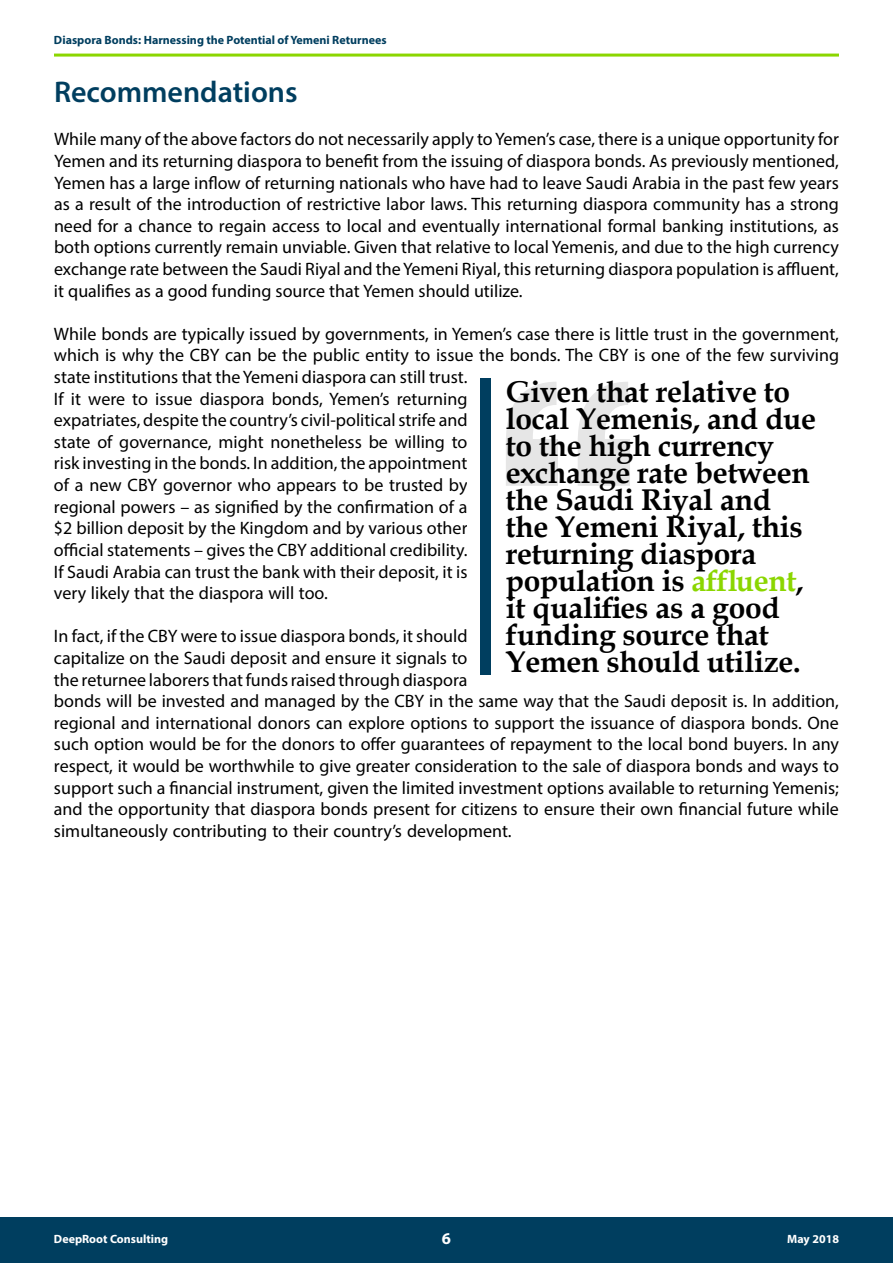
<style>
.page{position:relative;width:893px;height:1263px;background:#fff}
.page>*{position:absolute;margin:0;border:0;box-sizing:border-box;transform-origin:0 0}
.t1{font:700 30px/27px "Book Antiqua";letter-spacing:-.01em;color:#000}
.t2{font:600 30px "Myriad Pro";color:#003e5f}
.t3{font:18px/21.6px "Myriad Pro";color:#000}
.t4{font:700 16.5px "Myriad Pro";color:#fff}
.t5{font:700 12px "Myriad Pro";color:#003e5f}
.t6{font:700 12px "Myriad Pro";color:#fff}
.s1{color:#8bd600}
</style>
<div class="page">
<div style="left:0;top:1217px;width:893px;height:46px;background:#003e5f"></div>
<hr style="left:54px;top:54px;width:785px;height:3px;background:#8bd600">
<div style="left:480px;top:378px;width:11px;height:297px;background:#003e5f"></div>
<svg style="left:506px;top:382px;width:124px;height:104px"></svg>
<p class="t5" style="left:54px;top:32px;width:334px">Diaspora Bonds: Harnessing the Potential of Yemeni Returnees</p>
<h1 class="t2" style="left:54px;top:73px;width:245px">Recommendations</h1>
<p class="t3" style="left:54px;top:128px;width:787px;text-align:justify">While many of the above factors do not necessarily apply to Yemen’s case, there is a unique opportunity for Yemen and its returning diaspora to benefit from the issuing of diaspora bonds. As previously mentioned, Yemen has a large inflow of returning nationals who have had to leave Saudi Arabia in the past few years as a result of the introduction of restrictive labor laws. This returning diaspora community has a strong need for a chance to regain access to local and eventually international formal banking institutions, as both options currently remain unviable. Given that relative to local Yemenis, and due to the high currency exchange rate between the Saudi Riyal and the Yemeni Riyal, this returning diaspora population is affluent, it qualifies as a good funding source that Yemen should utilize.</p>
<p class="t3" style="left:54px;top:323px;width:787px">While bonds are typically issued by governments, in Yemen’s case there is little trust in the government, which is why the CBY can be the public entity to issue the bonds. The CBY is one of the few surviving state institutions that the Yemeni diaspora can still trust.<br>If it were to issue diaspora bonds, Yemen’s returning<br>expatriates, despite the country’s civil-political strife and<br>state of governance, might nonetheless be willing to<br>risk investing in the bonds. I n addition, the appointment<br>of a new CBY governor who appears to be trusted by<br>regional powers – as signified by the confirmation of a<br>$2 billion deposit by the Kingdom and by various other<br>official statements – gives the CBY additional credibility.<br>If Saudi Arabia can trust the bank with their deposit, it is<br>very likely that the diaspora will too.</p>
<p class="t3" style="left:54px;top:625px;width:786px">I n fact, if the CBY were to issue diaspora bonds, it should<br>capitalize on the Saudi deposit and ensure it signals to<br>the returnee laborers that funds raised through diaspora<br>bonds will be invested and managed by the CBY in the same way that the Saudi deposit is. I n addition, regional and international donors can explore options to support the issuance of diaspora bonds. One such option would be for the donors to offer guarantees of repayment to the local bond buyers. I n any respect, it would be worthwhile to give greater consideration to the sale of diaspora bonds and ways to support such a financial instrument, given the limited investment options available to returning Yemenis; and the opportunity that diaspora bonds present for citizens to ensure their own financial future while simultaneously contributing to their country’s development.</p>
<p class="t1" style="left:506px;top:379px;width:312px">Given that relative to local Yemenis, and due to the high currency exchange rate between the Saudi Riyal and the Yemeni Riyal, this returning diaspora population is <span class="s1">affluent</span>, it qualifies as a good funding source that<br>Yemen should utilize.</p>
<p class="t6" style="left:54px;top:1231px;width:116px">DeepRoot Consulting</p>
<p class="t4" style="left:442px;top:1228px;width:11px">6</p>
<p class="t6" style="left:787px;top:1231px;width:53px">May 2018</p>
</div>
